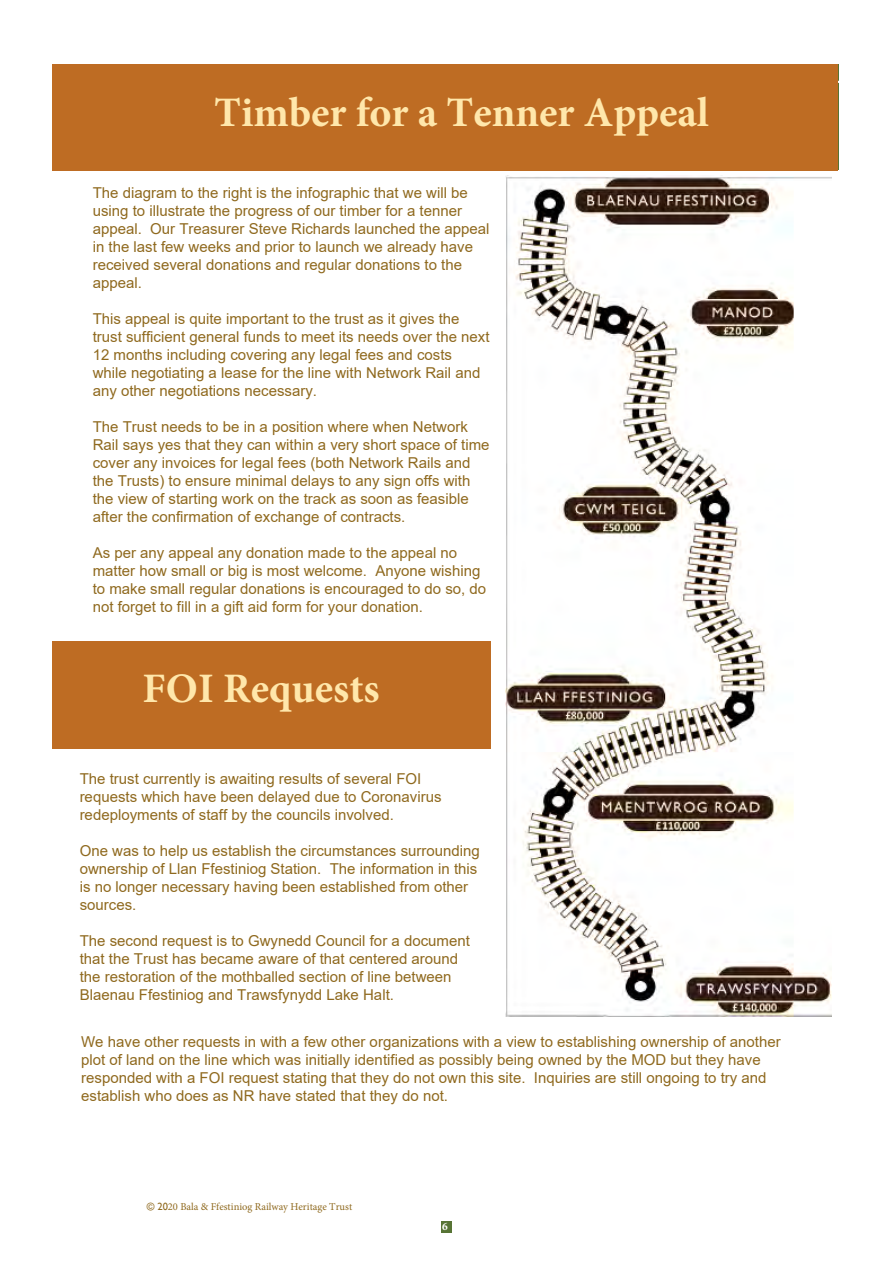
<style>
.page{position:relative;width:893px;height:1263px;background:#fff}
.page>*{position:absolute;margin:0;border:0;box-sizing:border-box;transform-origin:0 0}
.t1{font:700 42px "Minion Pro";color:#ffe7ab}
.t2{font:15px/18px "Arial";color:#8f691e}
.t3{font:15px/18px "Arial";color:#8f691e}
.t4{font:700 11.25px "Minion Pro";color:#fff}
.t5{font:10.5px "Minion Pro";color:#8f691e}
.s1{font-style:inherit}
.s2{font-family:"Gill Sans"}
</style>
<div class="page">
<div style="left:441px;top:1221px;width:11px;height:11px;background:#577435"></div>
<div style="left:52px;top:64px;width:785px;height:107px;background:#be6c23"></div>
<div style="left:57px;top:67px;width:778px;height:94px;background:#be6c23"></div>
<img style="left:505px;top:176px;width:326px;height:840px">
<div style="left:52px;top:642px;width:439px;height:106px;background:#be6c23"></div>
<div style="left:57px;top:644px;width:432px;height:94px;background:#be6c23"></div>
<h1 class="t1" style="left:214px;top:83px;width:496px">Timber for a Tenner Appeal</h1>
<p class="t3" style="left:93px;top:184px;width:398px"><span class="s1">The</span> diagram to the right is the infographic that we will be using to illustrate the progress of our timber for a tenner appeal. Our Treasurer Steve Richards launched the appeal in the last few weeks and prior to launch we already h<span class="s1">ave received several donations and regular donations to the appeal.</span></p>
<p class="t3" style="left:93px;top:310px;width:398px">This appeal is quite important to the trust as it gives the trust sufficient general funds to meet its needs over the next 12 months including covering any legal fees and costs while negotiating a lease for the line with Network Rail <span class="s1">and any other negotiations necessary</span>.</p>
<p class="t3" style="left:93px;top:418px;width:398px">The Trust needs to be in a position where when Network Rail says yes that they can within a very short space of time cover any invoices for legal fees (both Network Rails and the Trusts) to ensure minimal delays to any sign offs with the view of starting work on the track as soon as feasible after the confirmation of exchange of contracts.</p>
<p class="t2" style="left:93px;top:544px;width:395px">As per any appeal any donation made to the appeal no matter how small or big is most welcome. Anyone wishing to make small regular donations is encouraged to do so, do not forget to fill in a gift aid form for your donation.</p>
<h1 class="t1" style="left:143px;top:659px;width:239px">FOI Requests</h1>
<p class="t2" style="left:80px;top:769px;width:363px">The trust currently is awaiting results of several FOI requests which have been delayed due to Coronavirus redeployments of staff by the councils involved.</p>
<p class="t2" style="left:80px;top:841px;width:402px">One was to help us establish the circumstances surrounding ownership of Llan Ffestiniog Station. The information in this is no longer necessary having been established from other sources.</p>
<p class="t2" style="left:80px;top:931px;width:392px">The second request is to Gwynedd Council for a document that the Trust has became aware of that centered around the restoration of the mothballed section of line between Blaenau Ffestiniog and Trawsfynydd Lake Halt.</p>
<p class="t2" style="left:81px;top:1033px;width:701px">We have other requests in with a few other organizations with a view to establishing ownership of another plot of land on the line which was initially identified as possibly being owned by the MOD but they have responded with a FOI request stating that they do not own this site. Inquiries are still ongoing to try and establish who does as NR have stated that they do not.</p>
<p class="t5" style="left:147px;top:1199px;width:207px"><span class="s2">© 20</span>20 Bala &amp; Ffestiniog Railway Heritage Trust</p>
<p class="t4" style="left:442px;top:1218px;width:7px">6</p>
</div>
